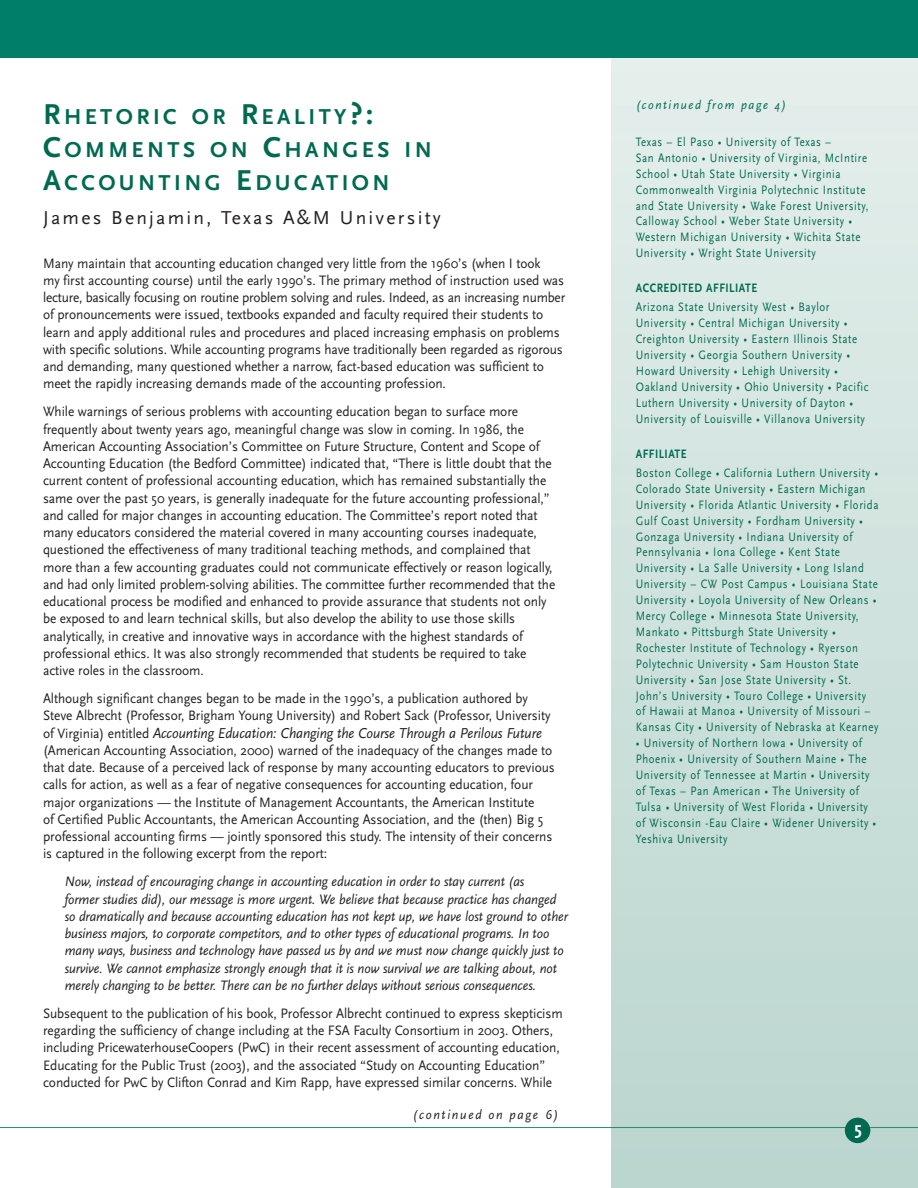
<style>
.page{position:relative;width:918px;height:1188px;background:#fff}
.page>*{position:absolute;margin:0;border:0;box-sizing:border-box;transform-origin:0 0}
.t1{font:700 22.5px/33px "Scala Sans";letter-spacing:.15em;color:#006a51}
.t2{font:19.5px "Scala Sans";letter-spacing:.115em;color:#231f20}
.t3{font:700 18px "Scala Sans";color:#fff}
.t4{font:italic 15px "Scala Sans";letter-spacing:-.005em;color:#231f20;scale:.94 1}
.t5{font:14.25px/17.2px "Scala Sans";letter-spacing:-.005em;color:#231f20;scale:.94 1}
.t6{font:italic 14.25px/17.2px "Scala Sans";letter-spacing:-.005em;color:#231f20;scale:.94 1}
.t7{font:italic 13.5px "Scala Sans";letter-spacing:.13em;color:#231f20;scale:.94 1}
.t8{font:12.75px/15.9px "Scala Sans";letter-spacing:.055em;color:#006a51;scale:.85 1}
.t9{font:700 12.75px "Scala Sans";letter-spacing:.045em;color:#006a51;scale:.85 1}
.t10{font:italic 12.75px "Scala Sans";letter-spacing:.13em;color:#006a51;scale:.94 1}
.s1{font-size:30px}
.s2{font-style:normal;font-size:14.25px}
</style>
<div class="page">
<div style="left:612px;top:0;width:306px;height:1188px;background:linear-gradient(to bottom,#e7f0ee,#bad5ce)"></div>
<div style="left:0;top:0;width:918px;height:57px;background:#007e69"></div>
<hr style="left:0;top:1127px;width:918px;height:1px;background:#228a77">
<div style="left:845px;top:1118px;width:25px;height:25px;background:#006a51;border-radius:50%"></div>
<h1 class="t1" style="left:43px;top:102px;width:390px"><span class="s1">R</span>HETORIC OR <span class="s1">R</span>EALITY<span class="s1">?:<br>C</span>OMMENTS ON <span class="s1">C</span>HANGES IN<br><span class="s1">A</span>CCOUNTING <span class="s1">E</span>DUCATION</h1>
<h2 class="t2" style="left:43px;top:210px;width:399px">James Benjamin, Texas A&amp;M University</h2>
<p class="t5" style="left:43px;top:255px;width:557px">Many maintain that accounting education changed very little from the 1960’s (when I took<br>my first accounting course) until the early 1990’s. The primary method of instruction used was lecture, basically focusing on routine problem solving and rules. Indeed, as an increasing number of pronouncements were issued, textbooks expanded and faculty required their students to learn and apply additional rules and procedures and placed increasing emphasis on problems with specific solutions. While accounting programs have traditionally been regarded as rigorous and demanding, many questioned whether a narrow, fact-based education was sufficient to meet the rapidly increasing demands made of the accounting profession.</p>
<p class="t5" style="left:43px;top:404px;width:546px">While warnings of serious problems with accounting education began to surface more frequently about twenty years ago, meaningful change was slow in coming. In 1986, the American Accounting Association’s Committee on Future Structure, Content and Scope of Accounting Education (the Bedford Committee) indicated that, “There is little doubt that the current content of professional accounting education, which has remained substantially the same over the past 50 years, is generally inadequate for the future accounting professional,” and called for major changes in accounting education. The Committee’s report noted that many educators considered the material covered in many accounting courses inadequate, questioned the effectiveness of many traditional teaching methods, and complained that more than a few accounting graduates could not communicate effectively or reason logically, and had only limited problem-solving abilities. The committee further recommended that the educational process be modified and enhanced to provide assurance that students not only be exposed to and learn technical skills, but also develop the ability to use those skills analytically, in creative and innovative ways in accordance with the highest standards of professional ethics. It was also strongly recommended that students be required to take active roles in the classroom.</p>
<p class="t5" style="left:43px;top:691px;width:541px">Although significant changes began to be made in the 1990’s, a publication authored by<br>Steve Albrecht (Professor, Brigham Young University) and Robert Sack (Professor, University</p>
<p class="t4" style="left:43px;top:727px;width:532px"><span class="s2">of Virginia) entitled</span> Accounting Education: Changing the Course Through a Perilous Future</p>
<p class="t5" style="left:43px;top:743px;width:546px">(American Accounting Association, 2000) warned of the inadequacy of the changes made to that date. Because of a perceived lack of response by many accounting educators to previous calls for action, as well as a fear of negative consequences for accounting education, four major organizations — the Institute of Management Accountants, the American Institute<br>of Certified Public Accountants, the American Accounting Association, and the (then) Big 5 professional accounting firms — jointly sponsored this study. The intensity of their concerns is captured in the following excerpt from the report:</p>
<p class="t6" style="left:65px;top:875px;width:537px">Now, instead of encouraging change in accounting education in order to stay current (as<br>former studies did), our message is more urgent. We believe that because practice has changed so dramatically and because accounting education has not kept up, we have lost ground to other business majors, to corporate competitors, and to other types of educational programs. In too many ways, business and technology have passed us by and we must now change quickly just to survive. We cannot emphasize strongly enough that it is now survival we are talking about, not merely changing to be better. There can be no further delays without serious consequences.</p>
<p class="t5" style="left:43px;top:1006px;width:554px">Subsequent to the publication of his book, Professor Albrecht continued to express skepticism regarding the sufficiency of change including at the FSA Faculty Consortium in 2003. Others, including PricewaterhouseCoopers (PwC) in their recent assessment of accounting education, Educating for the Public Trust (2003), and the associated “Study on Accounting Education” conducted for PwC by Clifton Conrad and Kim Rapp, have expressed similar concerns. While</p>
<p class="t7" style="left:413px;top:1109px;width:156px">(continued on page 6)</p>
<p class="t10" style="left:636px;top:99px;width:161px">(continued from page 4)</p>
<p class="t8" style="left:636px;top:135px;width:275px">Texas – El Paso • University of Texas –<br>San Antonio • University of Virginia, McIntire School • Utah State University • Virginia Commonwealth Virginia Polytechnic Institute and State University • Wake Forest University, Calloway School • Weber State University • Western Michigan University • Wichita State University • Wright State University</p>
<p class="t9" style="left:636px;top:283px;width:144px">ACCREDITED AFFILIATE</p>
<p class="t8" style="left:636px;top:300px;width:275px">Arizona State University West • Baylor University • Central Michigan University • Creighton University • Eastern Illinois State University • Georgia Southern University • Howard University • Lehigh University • Oakland University • Ohio University • Pacific Luthern University • University of Dayton • University of Louisville • Villanova University</p>
<p class="t9" style="left:636px;top:449px;width:61px">AFFILIATE</p>
<p class="t8" style="left:636px;top:466px;width:287px">Boston College • California Luthern University • Colorado State University • Eastern Michigan University • Florida Atlantic University • Florida Gulf Coast University • Fordham University • Gonzaga University • Indiana University of Pennsylvania • Iona College • Kent State University • La Salle University • Long Island University – CW Post Campus • Louisiana State University • Loyola University of New Orleans • Mercy College • Minnesota State University, Mankato • Pittsburgh State University • Rochester Institute of Technology • Ryerson Polytechnic University • Sam Houston State University • San Jose State University • St.<br>John’s University • Touro College • University of Hawaii at Manoa • University of Missouri – Kansas City • University of Nebraska at Kearney</p>
<p class="t8" style="left:636px;top:736px;width:285px">• University of Northern Iowa • University of Phoenix • University of Southern Maine • The University of Tennessee at Martin • University of Texas – Pan American • The University of Tulsa • University of West Florida • University of Wisconsin -Eau Claire • Widener University • Yeshiva University</p>
<p class="t3" style="left:854px;top:1121px;width:9px">5</p>
</div>
